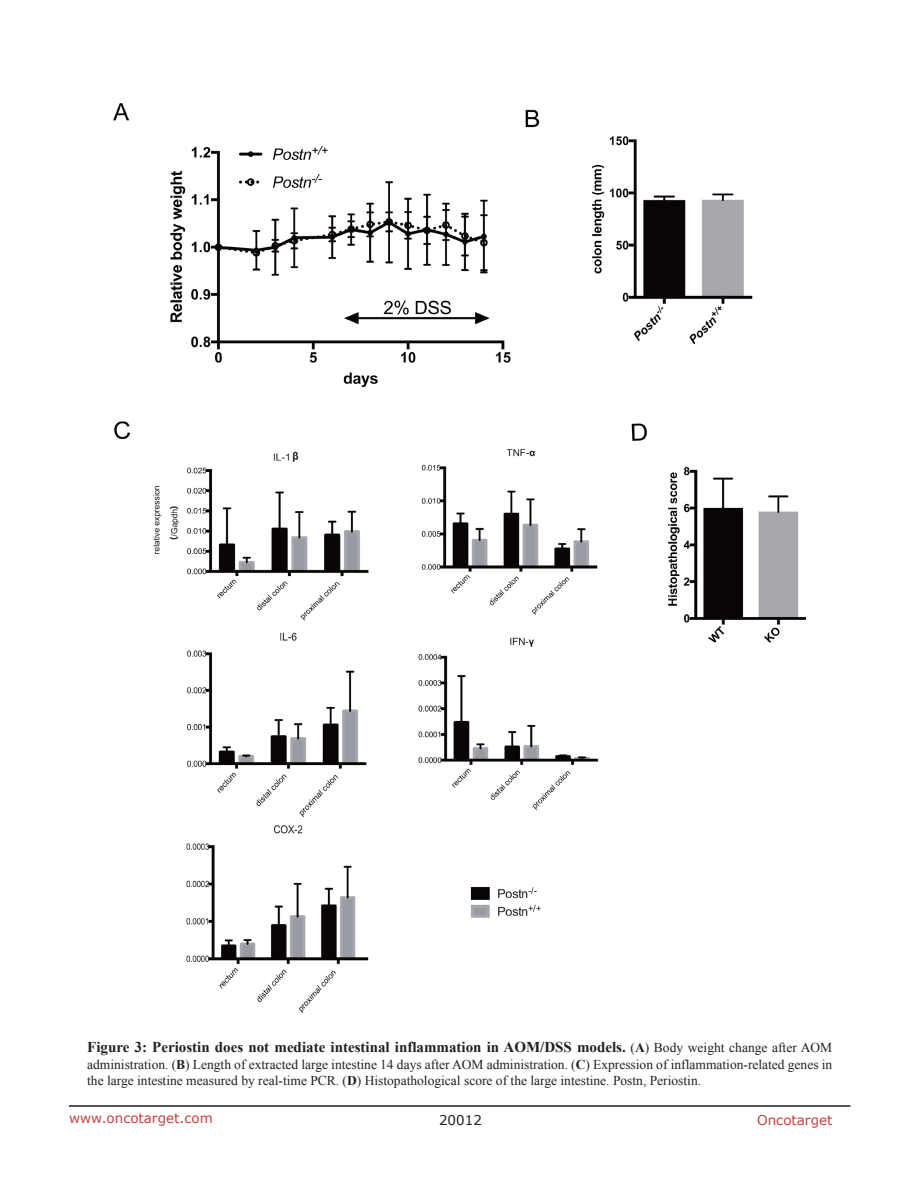
<style>
.page{position:relative;width:918px;height:1188px;background:#fff}
.page>*{position:absolute;margin:0;border:0;box-sizing:border-box;transform-origin:0 0}
.Figuretrx{font:700 15px "Times New Roman";color:#231f20}
.Figuretrx-2{font:13.5px/16.2px "Times New Roman";color:#231f20}
.t1{font:13.5px "Verdana";color:#c24141}
.t2{font:13.5px "Verdana";color:#231f20}
.s1{font-weight:400;font-size:13.5px}
.s2{font-size:13.5px}
.s3{font-weight:700}
</style>
<div class="page">
<hr style="left:69px;top:1105px;width:781px;height:2px;background:#231f20">
<img style="left:114px;top:103px;width:692px;height:910px">
<p class="Figuretrx" style="left:87px;top:1037px;width:747px">Figure 3: Periostin does not mediate intestinal inflammation in AOM/DSS models. <span class="s1">(</span><span class="s2">A</span><span class="s1">) Body weight change after AOM</span></p>
<p class="Figuretrx-2" style="left:87px;top:1056px;width:747px">administration. (<span class="s3">B</span>) Length of extracted large intestine 14 days after AOM administration. (<span class="s3">C</span>) Expression of inflammation-related genes in the large intestine measured by real-time PCR. (<span class="s3">D</span>) Histopathological score of the large intestine. Postn, Periostin.</p>
<p class="t1" style="left:69px;top:1109px;width:145px">www.oncotarget.com</p>
<p class="t2" style="left:439px;top:1111px;width:44px">20012</p>
<p class="t1" style="left:757px;top:1111px;width:77px">Oncotarget</p>
</div>
